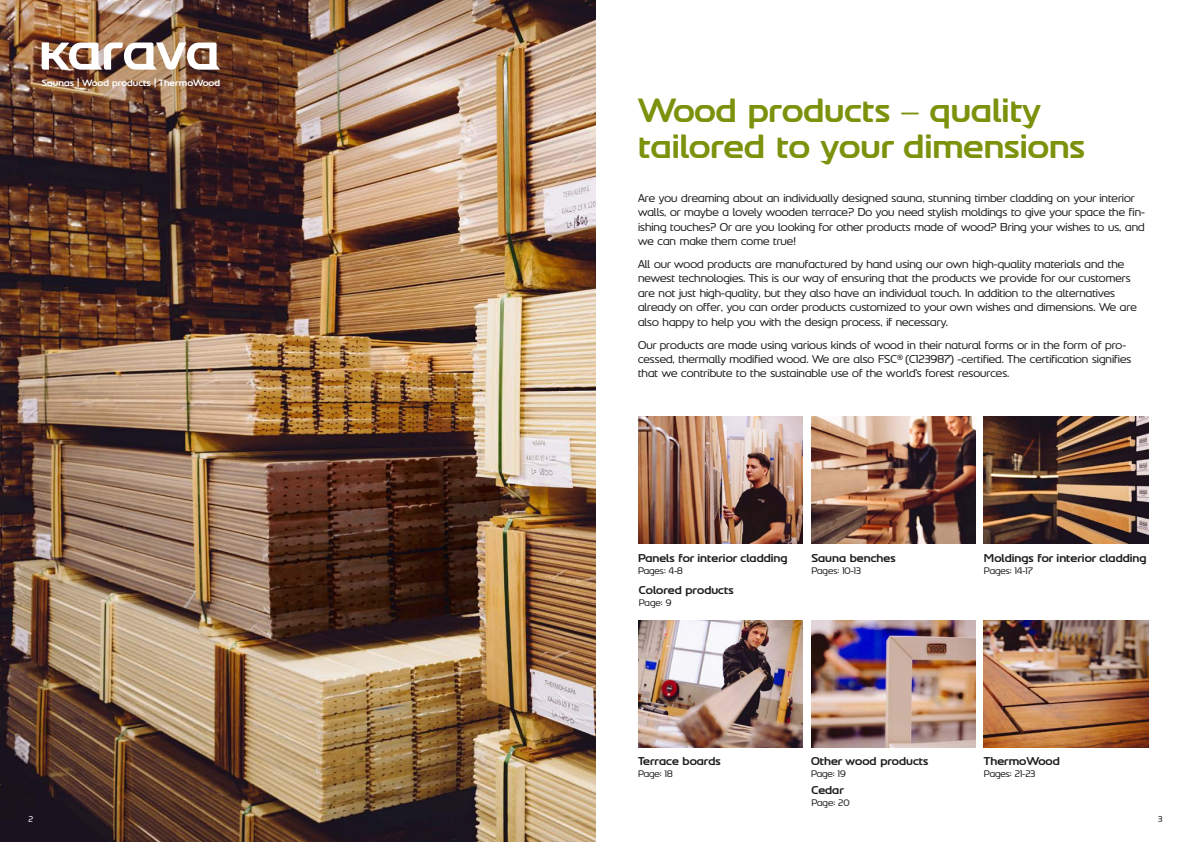
<style>
.page{position:relative;width:1191px;height:842px;background:#fff}
.page>*{position:absolute;margin:0;border:0;box-sizing:border-box;transform-origin:0 0}
.t1{font:700 35.5px/35.5px "Fire Doomsday Lite";color:#7c910c}
.t2{font:12px/14.4px "Fire Doomsday Lite";color:#1d1d1b}
.t3{font:700 12px "Fire Doomsday Lite";color:#1d1d1b}
.t4{font:10px "Fire Doomsday Lite";color:#1d1d1b}
.t5{font:700 9.7px "Fire Doomsday Lite";color:#fff}
.t6{font:9px "Fire Doomsday Lite";color:#fff}
.t7{font:9px "Fire Doomsday Lite";color:#1d1d1b}
</style>
<div class="page">
<img style="left:0;top:0;width:595px;height:842px">
<img style="left:638px;top:620px;width:164px;height:128px">
<img style="left:984px;top:416px;width:164px;height:128px">
<img style="left:984px;top:620px;width:164px;height:128px">
<img style="left:638px;top:416px;width:164px;height:128px">
<img style="left:811px;top:620px;width:164px;height:128px">
<img style="left:811px;top:416px;width:165px;height:128px">
<img style="left:42px;top:43px;width:178px;height:27px">
<p class="t5" style="left:42px;top:77px;width:180px">Saunas | Wood products | ThermoWood</p>
<h1 class="t1" style="left:638px;top:92px;width:448px">Wood products – quality tailored to your dimensions</h1>
<p class="t2" style="left:638px;top:191px;width:508px">Are you dreaming about an individually designed sauna, stunning timber cladding on your interior walls, or maybe a lovely wooden terrace? Do you need stylish moldings to give your space the fin&shy;ishing touches? Or are you looking for other products made of wood? Bring your wishes to us, and we can make them come true!</p>
<p class="t2" style="left:638px;top:257px;width:500px">All our wood products are manufactured by hand using our own high-quality materials and the newest technologies. This is our way of ensuring that the products we provide for our customers are not just high-quality, but they also have an individual touch. In addition to the alternatives already on offer, you can order products customized to your own wishes and dimensions. We are also happy to help you with the design process, if necessary.</p>
<p class="t2" style="left:638px;top:337px;width:495px">Our products are made using various kinds of wood in their natural forms or in the form of pro&shy;cessed, thermally modified wood. We are also FSC<sup>®</sup> (C123987) -certified. The certification signifies that we contribute to the sustainable use of the world’s forest resources.</p>
<p class="t3" style="left:638px;top:551px;width:151px">Panels for interior cladding</p>
<p class="t4" style="left:638px;top:565px;width:46px">Pages: 4-8</p>
<p class="t3" style="left:639px;top:583px;width:96px">Colored products</p>
<p class="t4" style="left:639px;top:597px;width:34px">Page: 9</p>
<p class="t3" style="left:811px;top:551px;width:86px">Sauna benches</p>
<p class="t4" style="left:811px;top:565px;width:51px">Pages: 10-13</p>
<p class="t3" style="left:984px;top:551px;width:164px">Moldings for interior cladding</p>
<p class="t4" style="left:984px;top:565px;width:50px">Pages: 14-17</p>
<p class="t3" style="left:638px;top:754px;width:84px">Terrace boards</p>
<p class="t4" style="left:638px;top:768px;width:36px">Page: 18</p>
<p class="t3" style="left:811px;top:754px;width:119px">Other wood products</p>
<p class="t4" style="left:811px;top:768px;width:36px">Page: 19</p>
<p class="t3" style="left:811px;top:784px;width:34px">Cedar</p>
<p class="t4" style="left:811px;top:797px;width:40px">Page: 20</p>
<p class="t3" style="left:984px;top:754px;width:77px">ThermoWood</p>
<p class="t4" style="left:984px;top:768px;width:53px">Pages: 21-23</p>
<p class="t6" style="left:28px;top:814px;width:6px">2</p>
<p class="t7" style="left:1158px;top:814px;width:6px">3</p>
</div>
